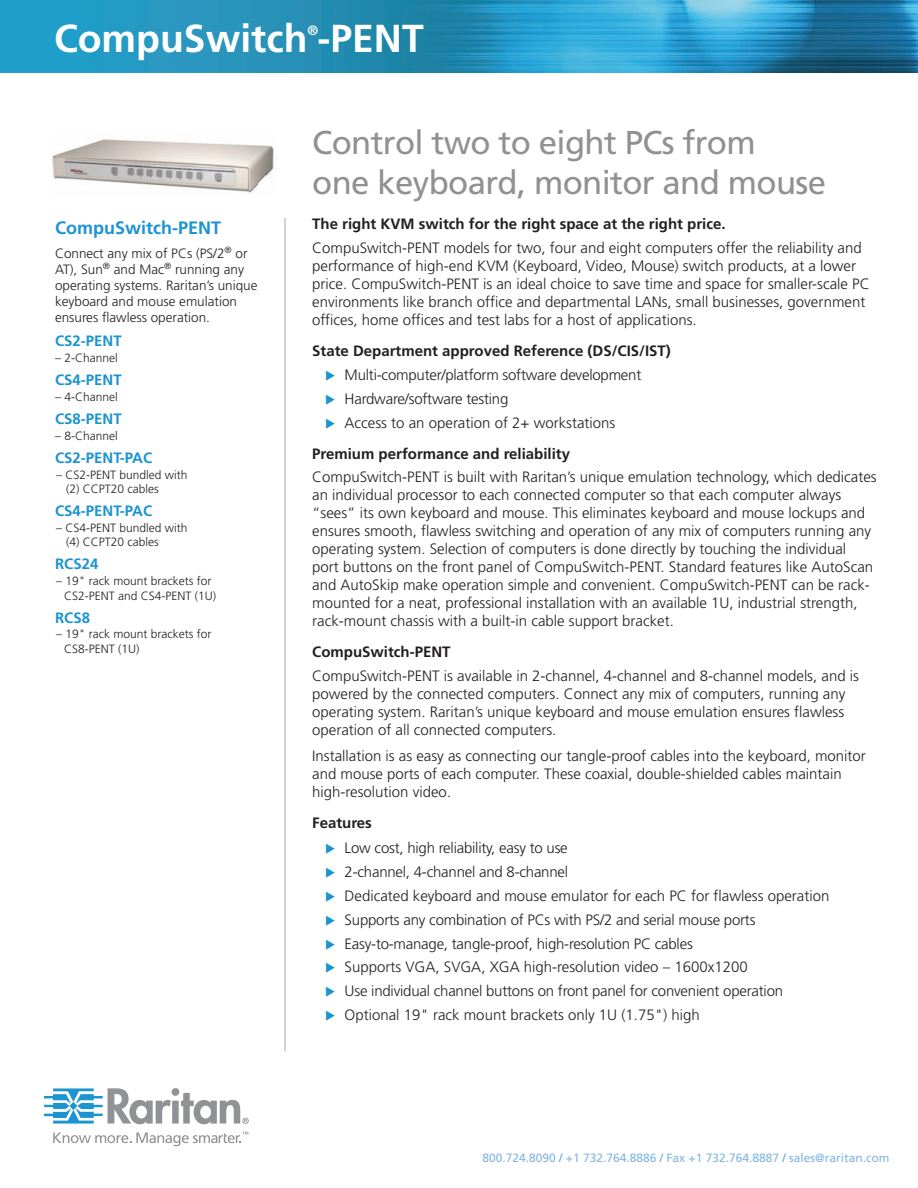
<style>
.page{position:relative;width:918px;height:1188px;background:#fff}
.page>*{position:absolute;margin:0;border:0;box-sizing:border-box;transform-origin:0 0}
.t1{font:700 39px "Frutiger LT Std";color:#fff}
.t2{font:33px/39.6px "Frutiger LT Std";letter-spacing:-.02em;color:#919195}
.t3{font:700 18px "Frutiger LT Std";color:#1c94d2}
.t4{font:300 15px/18px "Frutiger LT Std";color:#231f20}
.t5{font:700 15px "Frutiger LT Std";color:#231f20}
.t6{font:700 15px "Frutiger LT Std";color:#1c94d2}
.t7{font:300 13.5px/16.2px "Frutiger LT Std";color:#231f20}
.t8{font:700 13.5px "Frutiger LT Std";color:#fff}
.t9{font:300 12px/14.4px "Frutiger LT Std";color:#231f20}
.t10{font:12px "Frutiger LT Std";color:#82b6e2}
.s1{color:#58a4da}
</style>
<div class="page">
<img style="left:0;top:0;width:918px;height:73px">
<svg style="left:44px;top:1088px;width:205px;height:36px"></svg>
<svg style="left:53px;top:1132px;width:195px;height:14px"></svg>
<hr style="left:285px;top:218px;width:1px;height:833px;background:#a8a9ad">
<img style="left:52px;top:139px;width:222px;height:54px">
<h1 class="t1" style="left:54px;top:23px;width:371px">CompuSwitch -PENT</h1>
<p class="t8" style="left:308px;top:25px;width:12px">®</p>
<p class="t3" style="left:55px;top:220px;width:168px">CompuSwitch-PENT</p>
<p class="t7" style="left:55px;top:246px;width:204px">Connect any mix of PCs (PS/2<sup>®</sup> or<br>AT), Sun<sup>®</sup> and Mac<sup>®</sup> running any operating systems. Raritan’s unique keyboard and mouse emulation ensures flawless operation.</p>
<p class="t6" style="left:55px;top:335px;width:68px">CS2-PENT</p>
<p class="t9" style="left:55px;top:351px;width:64px">– 2-Channel</p>
<p class="t6" style="left:55px;top:374px;width:68px">CS4-PENT</p>
<p class="t9" style="left:55px;top:390px;width:64px">– 4-Channel</p>
<p class="t6" style="left:55px;top:413px;width:68px">CS8-PENT</p>
<p class="t9" style="left:55px;top:429px;width:64px">– 8-Channel</p>
<p class="t6" style="left:55px;top:452px;width:99px">CS2-PENT-PAC</p>
<p class="t9" style="left:66px;top:468px;width:123px;text-indent:-10px">– CS2-PENT bundled with (2) CCPT20 cables</p>
<p class="t6" style="left:55px;top:505px;width:99px">CS4-PENT-PAC</p>
<p class="t9" style="left:66px;top:521px;width:123px;text-indent:-10px">– CS4-PENT bundled with (4) CCPT20 cables</p>
<p class="t6" style="left:55px;top:558px;width:45px">RCS24</p>
<p class="t9" style="left:64px;top:575px;width:154px;text-indent:-8px">– 19" rack mount brackets for<br>CS2-PENT and CS4-PENT (1U)</p>
<p class="t6" style="left:55px;top:611px;width:37px">RCS8</p>
<p class="t9" style="left:64px;top:628px;width:149px;text-indent:-8px">– 19" rack mount brackets for<br>CS8-PENT (1U)</p>
<h2 class="t2" style="left:312px;top:125px;width:515px">Control two to eight PCs from<br>one keyboard, monitor and mouse</h2>
<p class="t5" style="left:312px;top:218px;width:415px">The right KVM switch for the right space at the right price.</p>
<p class="t4" style="left:312px;top:240px;width:559px">CompuSwitch-PENT models for two, four and eight computers offer the reliability and performance of high-end KVM (Keyboard, Video, Mouse) switch products, at a lower price. CompuSwitch-PENT is an ideal choice to save time and space for smaller-scale PC environments like branch office and departmental LANs, small businesses, government offices, home offices and test labs for a host of applications.</p>
<p class="t5" style="left:312px;top:344px;width:360px">State Department approved Reference (DS/CIS/IST)</p>
<p class="t4" style="left:345px;top:364px;width:298px;line-height:23.9px">Multi-computer/platform software development<br>Hardware/software testing<br>Access to an operation of 2+ workstations</p>
<p class="t5" style="left:312px;top:448px;width:259px">Premium performance and reliability</p>
<p class="t4" style="left:312px;top:469px;width:566px">CompuSwitch-PENT is built with Raritan’s unique emulation technology, which dedicates an individual processor to each connected computer so that each computer always “sees” its own keyboard and mouse. This eliminates keyboard and mouse lockups and ensures smooth, flawless switching and operation of any mix of computers running any operating system. Selection of computers is done directly by touching the individual<br>port buttons on the front panel of CompuSwitch-PENT. Standard features like AutoScan and AutoSkip make operation simple and convenient. CompuSwitch-PENT can be rack&shy;mounted for a neat, professional installation with an available 1U, industrial strength, rack-mount chassis with a built-in cable support bracket.</p>
<p class="t5" style="left:312px;top:646px;width:140px">CompuSwitch-PENT</p>
<p class="t4" style="left:312px;top:668px;width:548px">CompuSwitch-PENT is available in 2-channel, 4-channel and 8-channel models, and is powered by the connected computers. Connect any mix of computers, running any operating system. Raritan’s unique keyboard and mouse emulation ensures flawless operation of all connected computers.</p>
<p class="t4" style="left:312px;top:748px;width:555px">Installation is as easy as connecting our tangle-proof cables into the keyboard, monitor and mouse ports of each computer. These coaxial, double-shielded cables maintain high-resolution video.</p>
<p class="t5" style="left:312px;top:817px;width:61px">Features</p>
<p class="t4" style="left:345px;top:837px;width:486px;line-height:23.9px">Low cost, high reliability, easy to use<br>2-channel, 4-channel and 8-channel<br>Dedicated keyboard and mouse emulator for each PC for flawless operation Supports any combination of PCs with PS/2 and serial mouse ports Easy-to-manage, tangle-proof, high-resolution PC cables<br>Supports VGA, SVGA, XGA high-resolution video – 1600x1200<br>Use individual channel buttons on front panel for convenient operation Optional 19" rack mount brackets only 1U (1.75") high</p>
<p class="t10" style="left:483px;top:1153px;width:408px">800.724.8090 <span class="s1">/</span> +1 732.764.8886 <span class="s1">/</span> Fax +1 732.764.8887 <span class="s1">/</span> sales@raritan.com</p>
</div>
